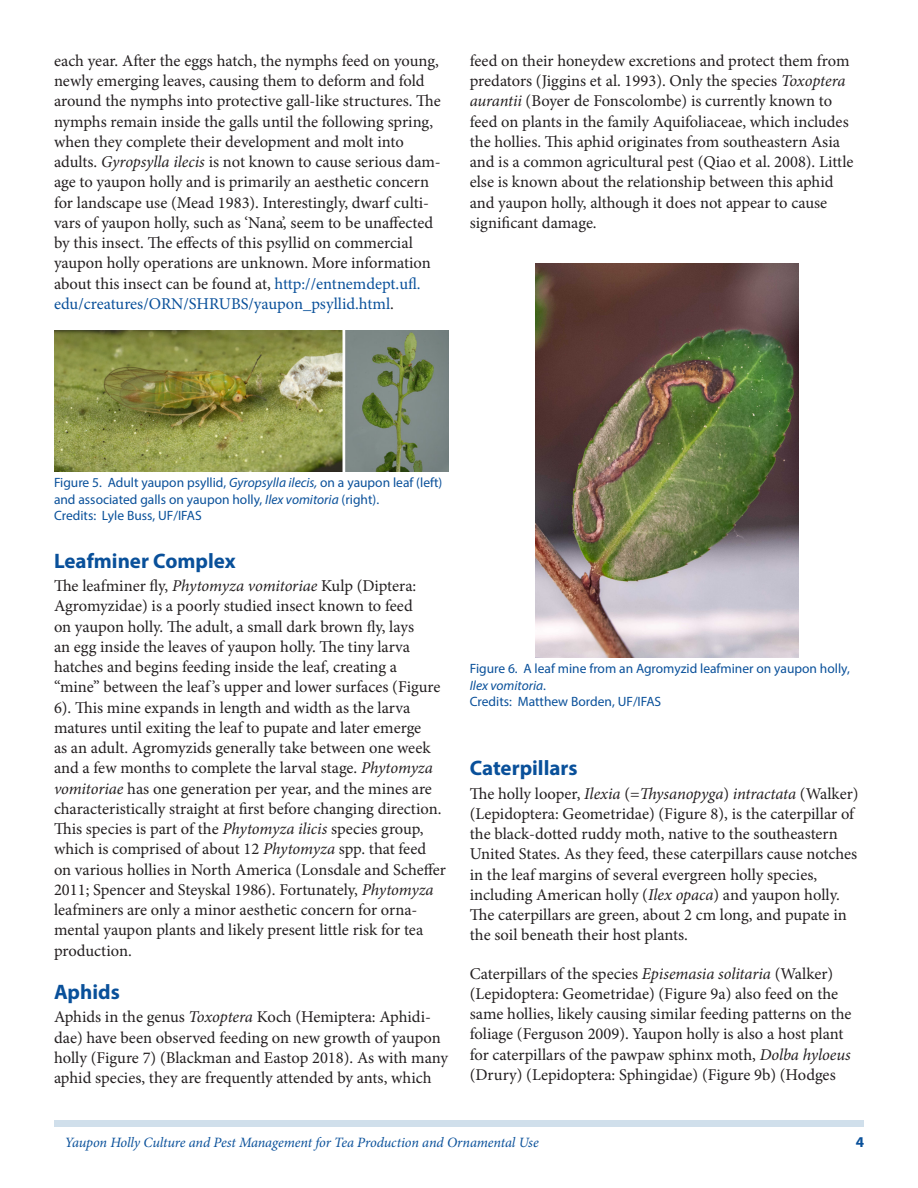
<style>
.page{position:relative;width:918px;height:1188px;background:#fff}
.page>*{position:absolute;margin:0;border:0;box-sizing:border-box;transform-origin:0 0}
.SectionHeading1{font:700 21px "Myriad Pro";color:#09509a}
.Paragraph{font:16.5px/20.2px "Minion Pro";color:#231f20}
.t1{font:700 15px "Myriad Pro";color:#09509a}
.RunningTitleItalics{font:italic 14.25px "Minion Pro";letter-spacing:-.01em;color:#09509a}
.FigureCaption{font:13.5px/16.5px "Myriad Pro";color:#09509a}
.s1{font-style:italic}
.s2{color:#09509a}
</style>
<div class="page">
<div style="left:54px;top:1120px;width:810px;height:7px;background:#d0dfeb"></div>
<img style="left:54px;top:330px;width:394px;height:142px">
<img style="left:536px;top:264px;width:262px;height:394px">
<p class="Paragraph" style="left:54px;top:51px;width:388px">each year. After the eggs hatch, the nymphs feed on young, newly emerging leaves, causing them to deform and fold around the nymphs into protective gall-like structures. The nymphs remain inside the galls until the following spring, when they complete their development and molt into adults. <span class="s1">Gyropsylla ilecis</span> is not known to cause serious dam&shy;age to yaupon holly and is primarily an aesthetic concern for landscape use (Mead 1983). Interestingly, dwarf culti&shy;vars of yaupon holly, such as ‘Nana’, seem to be unaffected by this insect. The effects of this psyllid on commercial yaupon holly operations are unknown. More information about this insect can be found at, <span class="s2">http://entnemdept.ufl. edu/creatures/ORN/SHRUBS/yaupon_psyllid.html</span>.</p>
<p class="Paragraph" style="left:470px;top:51px;width:385px">feed on their honeydew excretions and protect them from predators (Jiggins et al. 1993). Only the species <span class="s1">Toxoptera aurantii</span> (Boyer de Fonscolombe) is currently known to feed on plants in the family Aquifoliaceae, which includes the hollies. This aphid originates from southeastern Asia and is a common agricultural pest (Qiao et al. 2008). Little else is known about the relationship between this aphid and yaupon holly, although it does not appear to cause significant damage.</p>
<p class="FigureCaption" style="left:54px;top:474px;width:390px">Figure 5. Adult yaupon psyllid, <span class="s1">Gyropsylla ilecis,</span> on a yaupon leaf (left) and associated galls on yaupon holly, <span class="s1">Ilex vomitoria</span> (right).</p>
<p class="FigureCaption" style="left:54px;top:507px;width:149px">Credits: Lyle Buss, UF/IFAS</p>
<p class="SectionHeading1" style="left:54px;top:547px;width:183px">Leafminer Complex</p>
<p class="Paragraph" style="left:54px;top:576px;width:394px">The leafminer fly, <span class="s1">Phytomyza vomitoriae</span> Kulp (Diptera:<br>Agromyzidae) is a poorly studied insect known to feed<br>on yaupon holly. The adult, a small dark brown fly, lays<br>an egg inside the leaves of yaupon holly. The tiny larva hatches and begins feeding inside the leaf, creating a “mine” between the leaf ’s upper and lower surfaces (Figure 6). This mine expands in length and width as the larva matures until exiting the leaf to pupate and later emerge<br>as an adult. Agromyzids generally take between one week and a few months to complete the larval stage. <span class="s1">Phytomyza vomitoriae</span> has one generation per year, and the mines are characteristically straight at first before changing direction.<br>This species is part of the <span class="s1">Phytomyza ilicis</span> species group, which is comprised of about 12 <span class="s1">Phytomyza</span> spp. that feed on various hollies in North America (Lonsdale and Scheffer 2011; Spencer and Steyskal 1986). Fortunately, <span class="s1">Phytomyza </span>leafminers are only a minor aesthetic concern for orna&shy;mental yaupon plants and likely present little risk for tea production.</p>
<p class="SectionHeading1" style="left:54px;top:978px;width:67px">Aphids</p>
<p class="Paragraph" style="left:54px;top:1007px;width:395px">Aphids in the genus <span class="s1">Toxoptera</span> Koch (Hemiptera: Aphidi&shy;dae) have been observed feeding on new growth of yaupon holly (Figure 7) (Blackman and Eastop 2018). As with many aphid species, they are frequently attended by ants, which</p>
<p class="FigureCaption" style="left:470px;top:660px;width:382px">Figure 6. A leaf mine from an Agromyzid leafminer on yaupon holly,<br><span class="s1">Ilex vomitoria</span>.</p>
<p class="FigureCaption" style="left:470px;top:693px;width:193px">Credits: Matthew Borden, UF/IFAS</p>
<p class="SectionHeading1" style="left:470px;top:754px;width:109px">Caterpillars</p>
<p class="Paragraph" style="left:470px;top:783px;width:390px">The holly looper, <span class="s1">Ilexia</span> (=<span class="s1">Thysanopyga</span>) <span class="s1">intractata</span> (Walker) (Lepidoptera: Geometridae) (Figure 8), is the caterpillar of the black-dotted ruddy moth, native to the southeastern United States. As they feed, these caterpillars cause notches in the leaf margins of several evergreen holly species, including American holly (<span class="s1">Ilex opaca</span>) and yaupon holly.<br>The caterpillars are green, about 2 cm long, and pupate in the soil beneath their host plants.</p>
<p class="Paragraph" style="left:470px;top:963px;width:383px">Caterpillars of the species <span class="s1">Episemasia solitaria</span> (Walker) (Lepidoptera: Geometridae) (Figure 9a) also feed on the same hollies, likely causing similar feeding patterns on the foliage (Ferguson 2009). Yaupon holly is also a host plant for caterpillars of the pawpaw sphinx moth, <span class="s1">Dolba hyloeus </span>(Drury) (Lepidoptera: Sphingidae) (Figure 9b) (Hodges</p>
<p class="RunningTitleItalics" style="left:65px;top:1133px;width:475px">Yaupon Holly Culture and Pest Management for Tea Production and Ornamental Use</p>
<p class="t1" style="left:856px;top:1133px;width:10px">4</p>
</div>
